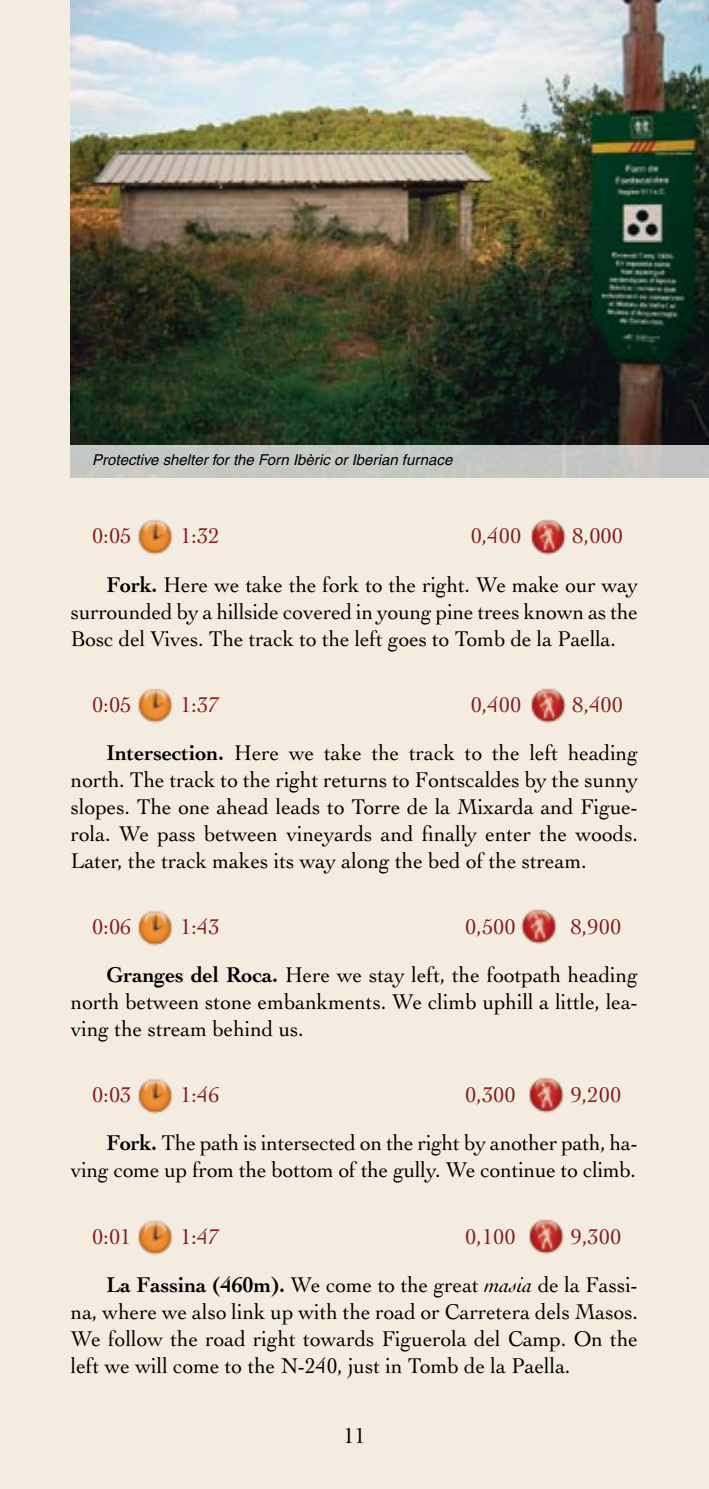
<style>
.page{position:relative;width:709px;height:1489px;background:#fff}
.page>*{position:absolute;margin:0;border:0;box-sizing:border-box;transform-origin:0 0}
.t1{font:22.5px/27px "Cochin";color:#000;scale:.95 1}
.t2{font:22.5px "Cochin";color:#841c1e}
.t3{font:22.5px "Cochin";color:#000}
.t4{font:italic 15px "Helvetica";color:#000}
.s1{color:#841c1e}
.s2{font-weight:700}
.s3{font-style:italic}
</style>
<div class="page">
<div style="left:0;top:0;width:709px;height:1488px;background:#f5ece0"></div>
<img style="left:520px;top:508px;width:55px;height:56px">
<img style="left:127px;top:509px;width:56px;height:55px">
<img style="left:520px;top:677px;width:55px;height:55px">
<img style="left:127px;top:677px;width:56px;height:55px">
<img style="left:520px;top:899px;width:46px;height:54px">
<img style="left:127px;top:899px;width:56px;height:56px">
<img style="left:520px;top:1067px;width:53px;height:55px">
<img style="left:127px;top:1067px;width:56px;height:56px">
<img style="left:520px;top:1208px;width:53px;height:55px">
<img style="left:127px;top:1208px;width:56px;height:56px">
<img style="left:71px;top:0;width:638px;height:445px">
<div style="left:71px;top:445px;width:638px;height:33px;background:#c4c7c4"></div>
<p class="t4" style="left:92px;top:451px;width:362px">Protective shelter for the Forn Ibèric or Iberian furnace</p>
<p class="t2" style="left:92px;top:523px;width:39px">0:05</p>
<p class="t2" style="left:180px;top:523px;width:29px">1:32</p>
<p class="t2" style="left:470px;top:523px;width:52px">0,400</p>
<p class="t1" style="left:106px;top:512px;width:561px;line-height:48.2px;text-indent:466px"><span class="s1">8,000<br></span><span class="s2">Fork.</span> Here we take the fork to the right. We make our way</p>
<p class="t1" style="left:71px;top:597px;width:598px">surrounded by a hillside covered in young pine trees known as the<br>Bosc del Vives. The track to the left goes to Tomb de la Paella.</p>
<p class="t1" style="left:106px;top:680px;width:561px;line-height:48.2px;text-indent:466px"><span class="s1">8,400<br></span><span class="s2">Intersection.</span> Here we take the track to the left heading</p>
<p class="t1" style="left:71px;top:766px;width:598px;text-align:justify">north. The track to the right returns to Fontscaldes by the sunny slopes. The one ahead leads to Torre de la Mixarda and Figue&shy;rola. We pass between vineyards and finally enter the woods.<br>Later, the track makes its way along the bed of the stream.</p>
<p class="t2" style="left:92px;top:691px;width:39px">0:05</p>
<p class="t2" style="left:180px;top:691px;width:41px">1:37</p>
<p class="t2" style="left:470px;top:691px;width:52px">0,400</p>
<p class="t2" style="left:92px;top:913px;width:41px">0:06</p>
<p class="t2" style="left:180px;top:913px;width:40px">1:43</p>
<p class="t2" style="left:465px;top:913px;width:52px">0,500</p>
<p class="t1" style="left:106px;top:902px;width:561px;line-height:48.2px;text-indent:464px"><span class="s1">8,900<br></span><span class="s2">Granges del Roca.</span> Here we stay left, the footpath heading</p>
<p class="t1" style="left:71px;top:988px;width:598px">north between stone embankments. We climb uphill a little, lea&shy;ving the stream behind us.</p>
<p class="t2" style="left:92px;top:1082px;width:40px">0:03</p>
<p class="t2" style="left:180px;top:1082px;width:41px">1:46</p>
<p class="t2" style="left:465px;top:1082px;width:52px">0,300</p>
<p class="t1" style="left:106px;top:1070px;width:561px;line-height:48.2px;text-indent:464px"><span class="s1">9,200<br></span><span class="s2">Fork.</span> The path is intersected on the right by another path, ha-</p>
<p class="t1" style="left:71px;top:1156px;width:596px">ving come up from the bottom of the gully. We continue to climb.</p>
<p class="t2" style="left:92px;top:1223px;width:41px">0:01</p>
<p class="t2" style="left:180px;top:1223px;width:41px">1:47</p>
<p class="t2" style="left:465px;top:1223px;width:52px">0,100</p>
<p class="t1" style="left:106px;top:1212px;width:561px;line-height:48.2px;text-indent:464px"><span class="s1">9,300<br></span><span class="s2">La Fassina (460m).</span> We come to the great <span class="s3">masia</span> de la Fassi-</p>
<p class="t1" style="left:71px;top:1297px;width:598px;text-align:justify">na, where we also link up with the road or Carretera dels Masos.<br>We follow the road right towards Figuerola del Camp. On the left we will come to the N-240, just in Tomb de la Paella.</p>
<p class="t3" style="left:343px;top:1422px;width:24px">11</p>
</div>
